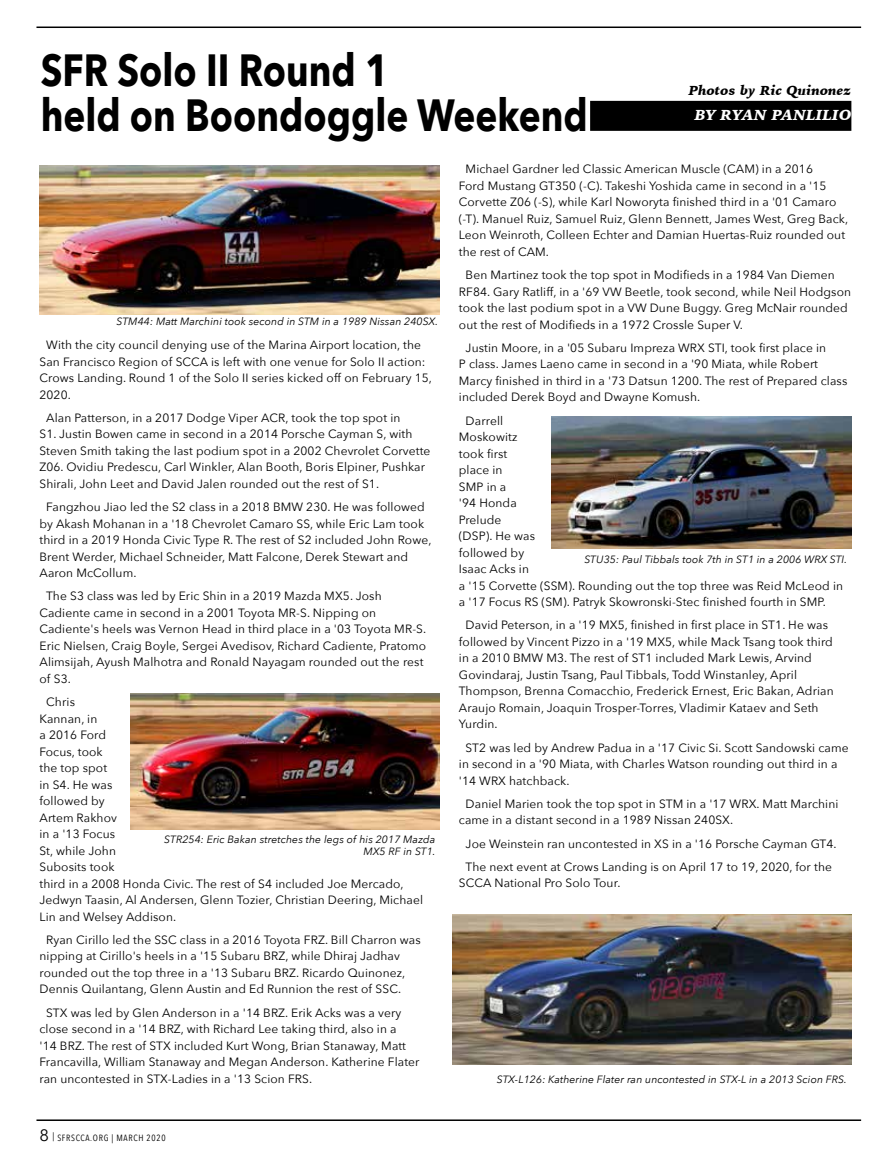
<style>
.page{position:relative;width:891px;height:1161px;background:#fff}
.page>*{position:absolute;margin:0;border:0;box-sizing:border-box;transform-origin:0 0}
.t1{font:700 45px "Avenir Next";color:#000;scale:.82 1}
.t2{font:italic 900 15px "Iowan Old Style";letter-spacing:-.01em;color:#fff}
.t3{font:italic 900 13.5px "Iowan Old Style";letter-spacing:.01em;color:#000}
.t4{font:12px/16.5px "Avenir Next";letter-spacing:.01em;color:#000}
.t5{font:italic 10.5px/12px "Avenir Next";letter-spacing:.01em;color:#000;text-align:right}
.t6{font:9px "Avenir Next Condensed";letter-spacing:.075em;color:#000}
.s1{color:#000}
.s2{font-family:"Avenir Next";font-size:16.5px}
</style>
<div class="page">
<hr style="left:36px;top:1119px;width:825px;height:2px;background:#000">
<hr style="left:36px;top:27px;width:825px;height:1px;background:#000">
<div style="left:590px;top:101px;width:261px;height:30px;background:#000"></div>
<img style="left:39px;top:166px;width:400px;height:149px">
<img style="left:131px;top:694px;width:308px;height:136px">
<img style="left:552px;top:417px;width:299px;height:131px">
<img style="left:453px;top:914px;width:398px;height:151px">
<h1 class="t1" style="left:41px;top:31px;width:426px">SFR Solo II Round 1</h1>
<h1 class="t1" style="left:41px;top:76px;width:669px">held on Boondoggle Weekend</h1>
<p class="t3" style="left:689px;top:81px;width:163px">Photos by Ric Quinonez</p>
<p class="t2" style="left:616px;top:105px;width:237px"><span class="s1">BY BLAKE</span>BY RYAN PANLILIO</p>
<p class="t5" style="left:117px;top:315px;width:323px">STM44: Matt Marchini took second in STM in a 1989 Nissan 240SX.</p>
<p class="t4" style="left:39px;top:336px;width:394px;text-indent:7px">With the city council denying use of the Marina Airport location, the San Francisco Region of SCCA is left with one venue for Solo II action:<br>Crows Landing. Round 1 of the Solo II series kicked off on February 15, 2020.</p>
<p class="t4" style="left:39px;top:409px;width:392px;text-indent:7px">Alan Patterson, in a 2017 Dodge Viper ACR, took the top spot in<br>S1. Justin Bowen came in second in a 2014 Porsche Cayman S, with Steven Smith taking the last podium spot in a 2002 Chevrolet Corvette Z06. Ovidiu Predescu, Carl Winkler, Alan Booth, Boris Elpiner, Pushkar Shirali, John Leet and David Jalen rounded out the rest of S1.</p>
<p class="t4" style="left:39px;top:498px;width:394px;text-indent:7px">Fangzhou Jiao led the S2 class in a 2018 BMW 230. He was followed by Akash Mohanan in a '18 Chevrolet Camaro SS, while Eric Lam took third in a 2019 Honda Civic Type R. The rest of S2 included John Rowe, Brent Werder, Michael Schneider, Matt Falcone, Derek Stewart and Aaron McCollum.</p>
<p class="t4" style="left:39px;top:587px;width:388px;text-indent:7px">The S3 class was led by Eric Shin in a 2019 Mazda MX5. Josh Cadiente came in second in a 2001 Toyota MR-S. Nipping on Cadiente's heels was Vernon Head in third place in a '03 Toyota MR-S.<br>Eric Nielsen, Craig Boyle, Sergei Avedisov, Richard Cadiente, Pratomo Alimsijah, Ayush Malhotra and Ronald Nayagam rounded out the rest of S3.</p>
<p class="t4" style="left:39px;top:693px;width:385px;text-indent:7px">Chris<br>Kannan, in<br>a 2016 Ford<br>Focus, took<br>the top spot<br>in S4. He was<br>followed by<br>Artem Rakhov<br>in a '13 Focus<br>St, while John<br>Subosits took<br>third in a 2008 Honda Civic. The rest of S4 included Joe Mercado,<br>Jedwyn Taasin, Al Andersen, Glenn Tozier, Christian Deering, Michael<br>Lin and Welsey Addison.</p>
<p class="t4" style="left:39px;top:931px;width:383px;text-indent:7px">Ryan Cirillo led the SSC class in a 2016 Toyota FRZ. Bill Charron was nipping at Cirillo's heels in a '15 Subaru BRZ, while Dhiraj Jadhav rounded out the top three in a '13 Subaru BRZ. Ricardo Quinonez, Dennis Quilantang, Glenn Austin and Ed Runnion the rest of SSC.</p>
<p class="t4" style="left:39px;top:1004px;width:382px;text-indent:7px">STX was led by Glen Anderson in a '14 BRZ. Erik Acks was a very close second in a '14 BRZ, with Richard Lee taking third, also in a<br>'14 BRZ. The rest of STX included Kurt Wong, Brian Stanaway, Matt Francavilla, William Stanaway and Megan Anderson. Katherine Flater ran uncontested in STX-Ladies in a '13 Scion FRS.</p>
<p class="t5" style="left:164px;top:833px;width:273px">STR254: Eric Bakan stretches the legs of his 2017 Mazda<br>MX5 RF in ST1.</p>
<p class="t6" style="left:40px;top:1130px;width:127px"><span class="s2">8</span> | SFRSCCA.ORG | MARCH 2020</p>
<p class="t4" style="left:459px;top:160px;width:391px;text-indent:7px">Michael Gardner led Classic American Muscle (CAM) in a 2016<br>Ford Mustang GT350 (-C). Takeshi Yoshida came in second in a '15<br>Corvette Z06 (-S), while Karl Noworyta finished third in a '01 Camaro (-T). Manuel Ruiz, Samuel Ruiz, Glenn Bennett, James West, Greg Back, Leon Weinroth, Colleen Echter and Damian Huertas-Ruiz rounded out the rest of CAM.</p>
<p class="t4" style="left:459px;top:266px;width:394px;text-indent:7px">Ben Martinez took the top spot in Modifieds in a 1984 Van Diemen RF84. Gary Ratliff, in a '69 VW Beetle, took second, while Neil Hodgson took the last podium spot in a VW Dune Buggy. Greg McNair rounded out the rest of Modifieds in a 1972 Crossle Super V.</p>
<p class="t4" style="left:459px;top:339px;width:390px;text-indent:7px">Justin Moore, in a '05 Subaru Impreza WRX STI, took first place in<br>P class. James Laeno came in second in a '90 Miata, while Robert Marcy finished in third in a '73 Datsun 1200. The rest of Prepared class included Derek Boyd and Dwayne Komush.</p>
<p class="t4" style="left:459px;top:412px;width:386px;text-indent:7px">Darrell<br>Moskowitz<br>took first<br>place in<br>SMP in a<br>'94 Honda<br>Prelude<br>(DSP). He was<br>followed by<br>Isaac Acks in<br>a '15 Corvette (SSM). Rounding out the top three was Reid McLeod in a '17 Focus RS (SM). Patryk Skowronski-Stec finished fourth in SMP.</p>
<p class="t4" style="left:459px;top:616px;width:376px;text-indent:7px">David Peterson, in a '19 MX5, finished in first place in ST1. He was followed by Vincent Pizzo in a '19 MX5, while Mack Tsang took third in a 2010 BMW M3. The rest of ST1 included Mark Lewis, Arvind Govindaraj, Justin Tsang, Paul Tibbals, Todd Winstanley, April Thompson, Brenna Comacchio, Frederick Ernest, Eric Bakan, Adrian Araujo Romain, Joaquin Trosper-Torres, Vladimir Kataev and Seth Yurdin.</p>
<p class="t4" style="left:459px;top:739px;width:391px;text-indent:7px">ST2 was led by Andrew Padua in a '17 Civic Si. Scott Sandowski came in second in a '90 Miata, with Charles Watson rounding out third in a '14 WRX hatchback.</p>
<p class="t4" style="left:459px;top:795px;width:381px;text-indent:7px">Daniel Marien took the top spot in STM in a '17 WRX. Matt Marchini came in a distant second in a 1989 Nissan 240SX.</p>
<p class="t4" style="left:466px;top:831px;width:373px;line-height:23.2px">Joe Weinstein ran uncontested in XS in a '16 Porsche Cayman GT4.<br>The next event at Crows Landing is on April 17 to 19, 2020, for the</p>
<p class="t4" style="left:459px;top:874px;width:163px">SCCA National Pro Solo Tour.</p>
<p class="t5" style="left:584px;top:553px;width:264px">STU35: Paul Tibbals took 7th in ST1 in a 2006 WRX STI.</p>
<p class="t5" style="left:497px;top:1073px;width:352px">STX-L126: Katherine Flater ran uncontested in STX-L in a 2013 Scion FRS.</p>
</div>
